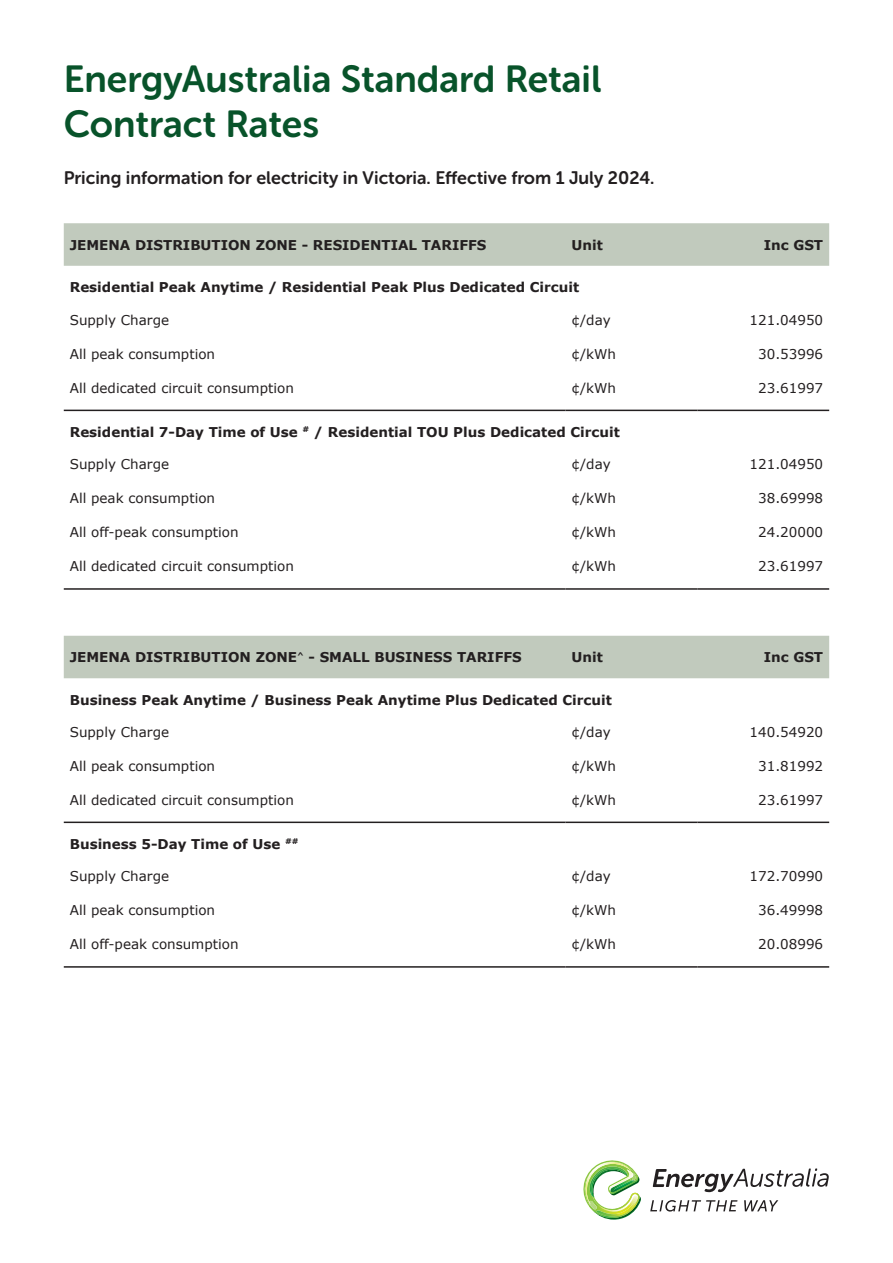
<style>
.page{position:relative;width:893px;height:1263px;background:#fff}
.page>*{position:absolute;margin:0;border:0;box-sizing:border-box;transform-origin:0 0}
.t1{font:37.5px/45px "Museo Sans Rounded 700";color:#08532a}
.t2{font:18px "Museo Sans Rounded 700";color:#231f20}
.t3{font:13.5px "Verdana";color:#231f20}
.t4{font:700 13.5px "Verdana";color:#231f20}
</style>
<div class="page">
<div style="left:64px;top:223px;width:765px;height:43px;background:#c1cabd"></div>
<hr style="left:64px;top:410px;width:502px;height:1px;background:#231f20">
<hr style="left:566px;top:410px;width:131px;height:1px;background:#231f20">
<hr style="left:697px;top:410px;width:132px;height:1px;background:#231f20">
<hr style="left:64px;top:588px;width:502px;height:2px;background:#231f20">
<hr style="left:566px;top:588px;width:131px;height:2px;background:#231f20">
<hr style="left:697px;top:588px;width:132px;height:2px;background:#231f20">
<div style="left:64px;top:636px;width:765px;height:42px;background:#c1cabd"></div>
<hr style="left:64px;top:821px;width:502px;height:2px;background:#231f20">
<hr style="left:566px;top:821px;width:131px;height:2px;background:#231f20">
<hr style="left:697px;top:821px;width:132px;height:2px;background:#231f20">
<hr style="left:64px;top:966px;width:502px;height:2px;background:#231f20">
<hr style="left:566px;top:966px;width:131px;height:2px;background:#231f20">
<hr style="left:697px;top:966px;width:132px;height:2px;background:#231f20">
<img style="left:583px;top:1160px;width:58px;height:60px">
<svg style="left:650px;top:1200px;width:87px;height:11px"></svg>
<svg style="left:744px;top:1200px;width:34px;height:11px"></svg>
<svg style="left:653px;top:1168px;width:176px;height:24px"></svg>
<p class="t1" style="left:64px;top:57px;width:539px">EnergyAustralia Standard Retail<br>Contract Rates</p>
<p class="t2" style="left:64px;top:168px;width:592px">Pricing information for electricity in Victoria. Effective from 1 July 2024.</p>
<p class="t4" style="left:70px;top:236px;width:418px">JEMENA DISTRIBUTION ZONE - RESIDENTIAL TARIFFS</p>
<p class="t4" style="left:572px;top:236px;width:33px">Unit</p>
<p class="t4" style="left:764px;top:236px;width:61px">Inc GST</p>
<p class="t4" style="left:70px;top:278px;width:511px">Residential Peak Anytime / Residential Peak Plus Dedicated Circuit</p>
<p class="t3" style="left:70px;top:311px;width:101px">Supply Charge</p>
<p class="t3" style="left:572px;top:311px;width:41px">¢/day</p>
<p class="t3" style="left:750px;top:311px;width:75px">121.04950</p>
<p class="t3" style="left:70px;top:345px;width:147px">All peak consumption</p>
<p class="t3" style="left:572px;top:345px;width:46px">¢/kWh</p>
<p class="t3" style="left:758px;top:345px;width:67px">30.53996</p>
<p class="t3" style="left:70px;top:379px;width:226px">All dedicated circuit consumption</p>
<p class="t3" style="left:572px;top:379px;width:46px">¢/kWh</p>
<p class="t3" style="left:758px;top:379px;width:67px">23.61997</p>
<p class="t4" style="left:70px;top:423px;width:552px">Residential 7-Day Time of Use <sup>#</sup> / Residential TOU Plus Dedicated Circuit</p>
<p class="t3" style="left:70px;top:456px;width:101px">Supply Charge</p>
<p class="t3" style="left:572px;top:456px;width:41px">¢/day</p>
<p class="t3" style="left:750px;top:456px;width:75px">121.04950</p>
<p class="t3" style="left:70px;top:490px;width:147px">All peak consumption</p>
<p class="t3" style="left:572px;top:490px;width:46px">¢/kWh</p>
<p class="t3" style="left:758px;top:490px;width:67px">38.69998</p>
<p class="t3" style="left:70px;top:524px;width:170px">All off-peak consumption</p>
<p class="t3" style="left:572px;top:524px;width:46px">¢/kWh</p>
<p class="t3" style="left:758px;top:524px;width:67px">24.20000</p>
<p class="t3" style="left:70px;top:558px;width:226px">All dedicated circuit consumption</p>
<p class="t3" style="left:572px;top:558px;width:46px">¢/kWh</p>
<p class="t3" style="left:758px;top:558px;width:67px">23.61997</p>
<p class="t4" style="left:70px;top:648px;width:453px">JEMENA DISTRIBUTION ZONE<sup>^</sup> - SMALL BUSINESS TARIFFS</p>
<p class="t4" style="left:572px;top:648px;width:33px">Unit</p>
<p class="t4" style="left:764px;top:648px;width:61px">Inc GST</p>
<p class="t4" style="left:70px;top:691px;width:544px">Business Peak Anytime / Business Peak Anytime Plus Dedicated Circuit</p>
<p class="t3" style="left:70px;top:724px;width:101px">Supply Charge</p>
<p class="t3" style="left:572px;top:724px;width:41px">¢/day</p>
<p class="t3" style="left:750px;top:724px;width:75px">140.54920</p>
<p class="t3" style="left:70px;top:758px;width:147px">All peak consumption</p>
<p class="t3" style="left:572px;top:758px;width:46px">¢/kWh</p>
<p class="t3" style="left:758px;top:758px;width:67px">31.81992</p>
<p class="t3" style="left:70px;top:792px;width:226px">All dedicated circuit consumption</p>
<p class="t3" style="left:572px;top:792px;width:46px">¢/kWh</p>
<p class="t3" style="left:758px;top:792px;width:67px">23.61997</p>
<p class="t4" style="left:70px;top:835px;width:230px">Business 5-Day Time of Use <sup>##</sup></p>
<p class="t3" style="left:70px;top:868px;width:101px">Supply Charge</p>
<p class="t3" style="left:572px;top:868px;width:41px">¢/day</p>
<p class="t3" style="left:750px;top:868px;width:75px">172.70990</p>
<p class="t3" style="left:70px;top:902px;width:147px">All peak consumption</p>
<p class="t3" style="left:572px;top:902px;width:46px">¢/kWh</p>
<p class="t3" style="left:758px;top:902px;width:67px">36.49998</p>
<p class="t3" style="left:70px;top:936px;width:170px">All off-peak consumption</p>
<p class="t3" style="left:572px;top:936px;width:46px">¢/kWh</p>
<p class="t3" style="left:758px;top:936px;width:67px">20.08996</p>
</div>
